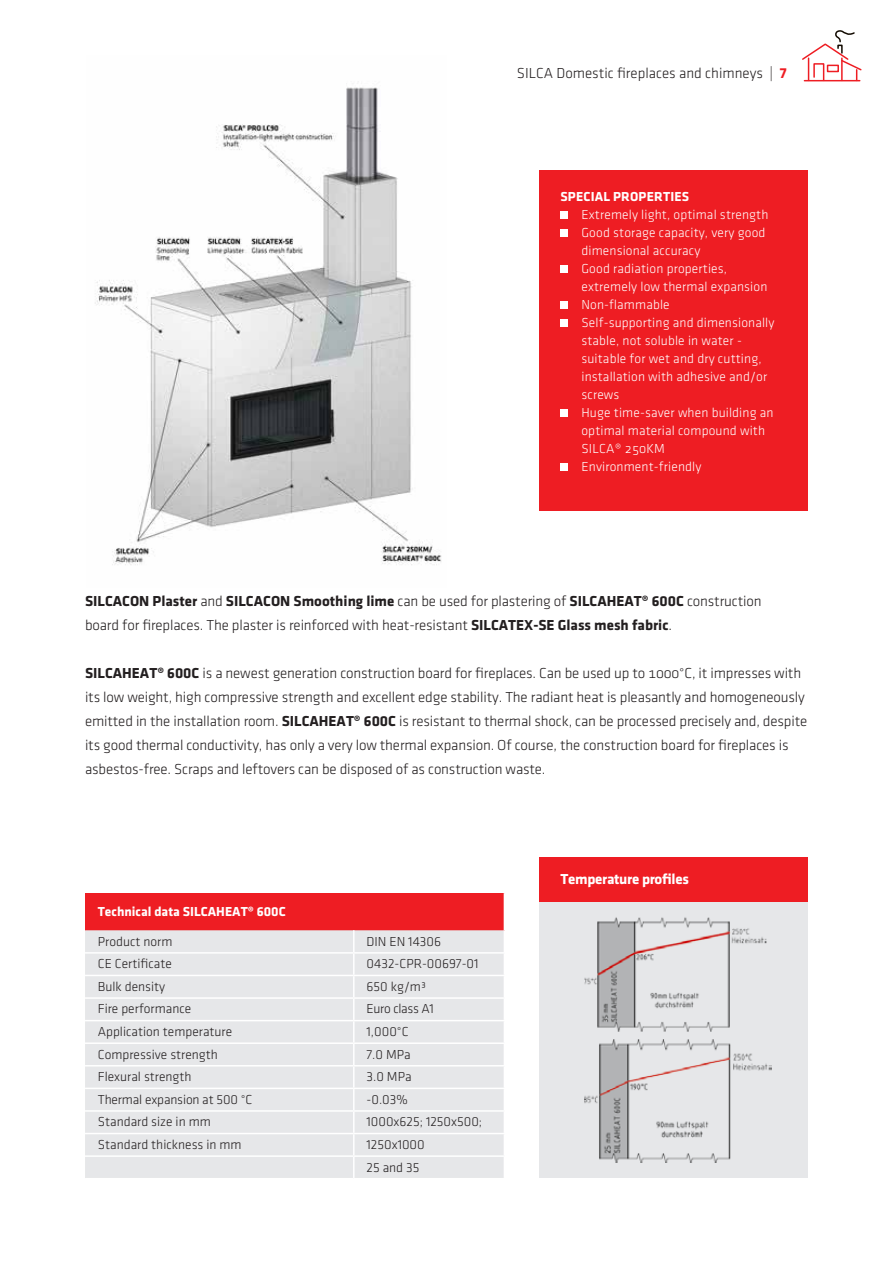
<style>
.page{position:relative;width:893px;height:1263px;background:#fff}
.page>*{position:absolute;margin:0;border:0;box-sizing:border-box;transform-origin:0 0}
.t1{font:15px/24px "Klavika Light OSTF";letter-spacing:-.01em;color:#231f20}
.t2{font:700 15px "Klavika";color:#231f20}
.t3{font:700 15px "Klavika";letter-spacing:-.02em;color:#fff}
.t4{font:13.5px/18px "Klavika Light OSTF";letter-spacing:.01em;color:#fff}
.t5{font:300 13.5px/22.6px "Klavika";color:#231f20}
.t6{font:700 13.5px "Klavika";color:#fff}
.t7{font:300 13.5px "Klavika";letter-spacing:-.02em;color:#231f20}
.s1{font-family:"Klavika";font-weight:700;color:#ee1d23}
.s2{font-family:"Klavika Light OSTF";font-weight:400}
.s3{font-family:"Klavika";font-weight:700}
</style>
<div class="page">
<svg style="left:802px;top:30px;width:60px;height:52px"></svg>
<img style="left:95px;top:81px;width:347px;height:484px">
<div style="left:539px;top:170px;width:269px;height:340px;background:#ee1d23"></div>
<div style="left:560px;top:211px;width:8px;height:8px;background:#fff"></div>
<div style="left:560px;top:229px;width:8px;height:8px;background:#fff"></div>
<div style="left:560px;top:265px;width:8px;height:8px;background:#fff"></div>
<div style="left:560px;top:301px;width:8px;height:8px;background:#fff"></div>
<div style="left:560px;top:319px;width:8px;height:8px;background:#fff"></div>
<div style="left:560px;top:409px;width:8px;height:8px;background:#fff"></div>
<div style="left:560px;top:463px;width:8px;height:8px;background:#fff"></div>
<div style="left:539px;top:901px;width:269px;height:277px;background:#e6e7e9"></div>
<img style="left:584px;top:1039px;width:187px;height:124px">
<img style="left:584px;top:917px;width:182px;height:115px">
<div style="left:539px;top:857px;width:269px;height:44px;background:#ee1d23"></div>
<div style="left:85px;top:893px;width:419px;height:37px;background:#ee1d23"></div>
<div style="left:85px;top:930px;width:419px;height:248px;background:#e6e7e9"></div>
<hr style="left:85px;top:952px;width:269px;height:2px;background:#fff">
<hr style="left:354px;top:952px;width:151px;height:2px;background:#fff">
<hr style="left:85px;top:975px;width:269px;height:1px;background:#fff">
<hr style="left:354px;top:975px;width:151px;height:1px;background:#fff">
<hr style="left:85px;top:997px;width:269px;height:2px;background:#fff">
<hr style="left:354px;top:997px;width:151px;height:2px;background:#fff">
<hr style="left:85px;top:1020px;width:269px;height:1px;background:#fff">
<hr style="left:354px;top:1020px;width:151px;height:1px;background:#fff">
<hr style="left:85px;top:1042px;width:269px;height:2px;background:#fff">
<hr style="left:354px;top:1042px;width:151px;height:2px;background:#fff">
<hr style="left:85px;top:1065px;width:269px;height:1px;background:#fff">
<hr style="left:354px;top:1065px;width:151px;height:1px;background:#fff">
<hr style="left:85px;top:1087px;width:269px;height:2px;background:#fff">
<hr style="left:354px;top:1087px;width:151px;height:2px;background:#fff">
<hr style="left:85px;top:1110px;width:269px;height:2px;background:#fff">
<hr style="left:354px;top:1110px;width:151px;height:2px;background:#fff">
<hr style="left:85px;top:1133px;width:269px;height:1px;background:#fff">
<hr style="left:354px;top:1133px;width:151px;height:1px;background:#fff">
<hr style="left:85px;top:1155px;width:269px;height:2px;background:#fff">
<hr style="left:354px;top:1155px;width:151px;height:2px;background:#fff">
<hr style="left:353px;top:930px;width:2px;height:22px;background:#fff">
<hr style="left:353px;top:954px;width:2px;height:21px;background:#fff">
<hr style="left:353px;top:976px;width:2px;height:21px;background:#fff">
<hr style="left:353px;top:999px;width:2px;height:21px;background:#fff">
<hr style="left:353px;top:1021px;width:2px;height:21px;background:#fff">
<hr style="left:353px;top:1044px;width:2px;height:21px;background:#fff">
<hr style="left:353px;top:1066px;width:2px;height:21px;background:#fff">
<hr style="left:353px;top:1089px;width:2px;height:21px;background:#fff">
<hr style="left:353px;top:1112px;width:2px;height:21px;background:#fff">
<hr style="left:353px;top:1134px;width:2px;height:21px;background:#fff">
<hr style="left:353px;top:1157px;width:2px;height:21px;background:#fff">
<p class="t1" style="left:517px;top:61px;width:271px">SILCA Domestic fireplaces and chimneys | <span class="s1">7</span></p>
<p class="t6" style="left:560px;top:189px;width:130px">SPECIAL PROPERTIES</p>
<p class="t4" style="left:581px;top:206px;width:195px">Extremely light, optimal strength<br>Good storage capacity, very good dimensional accuracy<br>Good radiation properties, extremely low thermal expansion<br>Non-flammable<br>Self-supporting and dimensionally stable, not soluble in water - suitable for wet and dry cutting, installation with adhesive and/or screws<br>Huge time-saver when building an optimal material compound with<br>SILCA® 250KM<br>Environment-friendly</p>
<p class="t2" style="left:85px;top:593px;width:678px">SILCACON Plaster <span class="s2">and</span> SILCACON Smoothing lime <span class="s2">can be used for plastering of</span> SILCAHEAT® 600C <span class="s2">construction</span></p>
<p class="t1" style="left:85px;top:613px;width:589px">board for fireplaces. The plaster is reinforced with heat-resistant <span class="s3">SILCATEX-SE Glass mesh fabric</span>.</p>
<p class="t1" style="left:85px;top:661px;width:724px"><span class="s3">SILCAHEAT® 600C</span> is a newest generation construction board for fireplaces. Can be used up to 1000°C, it impresses with its low weight, high compressive strength and excellent edge stability. The radiant heat is pleasantly and homogeneously emitted in the installation room. <span class="s3">SILCAHEAT® 600C</span> is resistant to thermal shock, can be processed precisely and, despite its good thermal conductivity, has only a very low thermal expansion. Of course, the construction board for fireplaces is asbestos-free. Scraps and leftovers can be disposed of as construction waste.</p>
<p class="t6" style="left:98px;top:904px;width:189px">Technical data SILCAHEAT® 600C</p>
<p class="t5" style="left:98px;top:930px;width:76px">Product norm</p>
<p class="t5" style="left:367px;top:930px;width:76px">DIN EN 14306</p>
<p class="t5" style="left:98px;top:952px;width:76px">CE Certificate</p>
<p class="t5" style="left:367px;top:952px;width:114px">0432-CPR-00697-01</p>
<p class="t5" style="left:98px;top:975px;width:69px">Bulk density</p>
<p class="t5" style="left:367px;top:975px;width:61px">650 kg/m³</p>
<p class="t5" style="left:98px;top:998px;width:95px">Fire performance</p>
<p class="t7" style="left:367px;top:1002px;width:69px">Euro class A1</p>
<p class="t5" style="left:98px;top:1020px;width:136px">Application temperature</p>
<p class="t5" style="left:367px;top:1020px;width:44px">1,000°C</p>
<p class="t5" style="left:98px;top:1043px;width:122px">Compressive strength</p>
<p class="t5" style="left:367px;top:1043px;width:46px">7.0 MPa</p>
<p class="t5" style="left:98px;top:1065px;width:95px">Flexural strength</p>
<p class="t5" style="left:367px;top:1065px;width:47px">3.0 MPa</p>
<p class="t5" style="left:98px;top:1088px;width:156px">Thermal expansion at 500 °C</p>
<p class="t5" style="left:367px;top:1088px;width:43px">-0.03%</p>
<p class="t5" style="left:98px;top:1111px;width:114px">Standard size in mm</p>
<p class="t5" style="left:367px;top:1111px;width:117px">1000x625; 1250x500;</p>
<p class="t5" style="left:98px;top:1133px;width:145px">Standard thickness in mm</p>
<p class="t5" style="left:367px;top:1133px;width:60px">1250x1000<br>25 and 35</p>
<p class="t3" style="left:560px;top:871px;width:130px">Temperature profiles</p>
</div>
